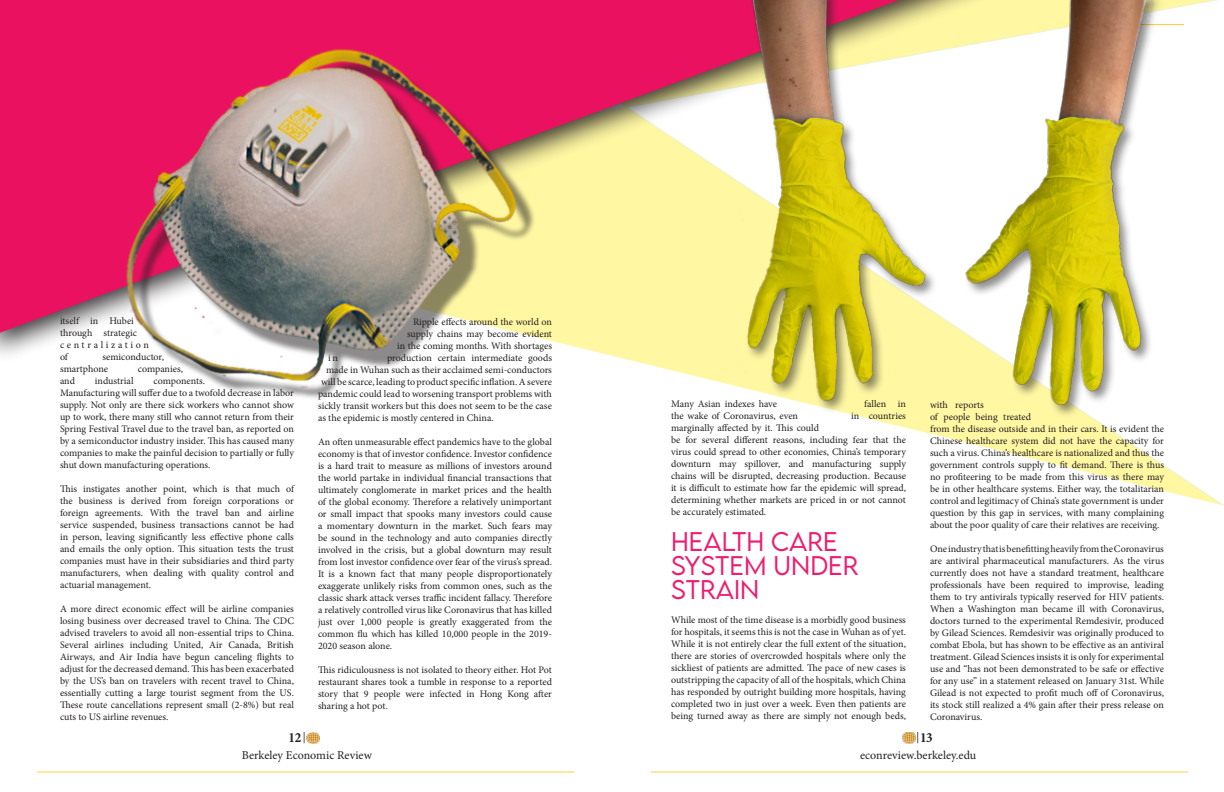
<style>
.page{position:relative;width:1224px;height:792px;background:#fff}
.page>*{position:absolute;margin:0;border:0;box-sizing:border-box;transform-origin:0 0}
.t1{font:300 24px/24px "LEMONMILK";color:#ee1c6f}
.t2{font:700 condensed 14px "Minion Pro";color:#231f20}
.t3{font:12px "Minion Pro";color:#231f20}
.t4{font:10px/12px "Minion Pro";color:#231f20;text-align:justify}
</style>
<div class="page">
<svg style="left:304px;top:732px;width:15px;height:11px"></svg>
<svg style="left:903px;top:732px;width:15px;height:11px"></svg>
<hr style="left:37px;top:772px;width:537px;height:1px;background:#ffcf3f">
<hr style="left:651px;top:772px;width:537px;height:1px;background:#ffcf3f">
<div style="left:0;top:0;width:1007px;height:364px;background:#231f20;opacity:.89"></div>
<svg style="left:0;top:0;width:707px;height:333px;background:#ed757e"></svg>
<img style="left:82px;top:0;width:457px;height:399px">
<img style="left:707px;top:0;width:474px;height:472px">
<p class="t4" style="left:60px;top:315px;width:91px;text-align:left">itself in Hubei through strategic centralization of</p>
<p class="t4" style="left:60px;top:351px;width:105px;text-indent:42px">semiconductor, smartphone</p>
<p class="t4" style="left:138px;top:363px;width:47px">companies,</p>
<p class="t4" style="left:60px;top:375px;width:17px">and</p>
<p class="t4" style="left:95px;top:375px;width:40px">industrial</p>
<p class="t4" style="left:60px;top:375px;width:236px;text-align:left;text-indent:94px">components.<br>Manufacturing will suffer due to a twofold decrease in labor supply. Not only are there sick workers who cannot show up to work, there many still who cannot return from their Spring Festival Travel due to the travel ban, as reported on by a semiconductor industry insider. This has caused many companies to make the painful decision to partially or fully shut down manufacturing operations.</p>
<p class="t4" style="left:60px;top:483px;width:236px">This instigates another point, which is that much of the business is derived from foreign corporations or foreign agreements. With the travel ban and airline service suspended, business transactions cannot be had in person, leaving significantly less effective phone calls and emails the only option. This situation tests the trust companies must have in their subsidiaries and third party manufacturers, when dealing with quality control and actuarial management.</p>
<p class="t4" style="left:60px;top:603px;width:236px">A more direct economic effect will be airline companies losing business over decreased travel to China. The CDC advised travelers to avoid all non-essential trips to China.<br>Several airlines including United, Air Canada, British Airways, and Air India have begun canceling flights to adjust for the decreased demand. This has been exacerbated by the US’s ban on travelers with recent travel to China, essentially cutting a large tourist segment from the US.<br>These route cancellations represent small (2-8%) but real cuts to US airline revenues.</p>
<p class="t4" style="left:397px;top:316px;width:157px;text-align:right">Ripple effects around the world on supply chains may become evident in the coming months. With shortages</p>
<p class="t4" style="left:328px;top:352px;width:11px">in</p>
<p class="t4" style="left:387px;top:352px;width:167px">production certain intermediate goods</p>
<p class="t4" style="left:326px;top:364px;width:227px">made in Wuhan such as their acclaimed semi-conductors</p>
<p class="t4" style="left:321px;top:376px;width:232px">will be scarce, leading to product specific inflation. A severe</p>
<p class="t4" style="left:318px;top:388px;width:235px">pandemic could lead to worsening transport problems with</p>
<p class="t4" style="left:318px;top:400px;width:235px">sickly transit workers but this does not seem to be the case</p>
<p class="t4" style="left:318px;top:412px;width:177px">as the epidemic is mostly centered in China.</p>
<p class="t4" style="left:318px;top:436px;width:236px">An often unmeasurable effect pandemics have to the global economy is that of investor confidence. Investor confidence is a hard trait to measure as millions of investors around the world partake in individual financial transactions that ultimately conglomerate in market prices and the health of the global economy. Therefore a relatively unimportant or small impact that spooks many investors could cause a momentary downturn in the market. Such fears may be sound in the technology and auto companies directly involved in the crisis, but a global downturn may result from lost investor confidence over fear of the virus’s spread.<br>It is a known fact that many people disproportionately exaggerate unlikely risks from common ones, such as the classic shark attack verses traffic incident fallacy. Therefore a relatively controlled virus like Coronavirus that has killed just over 1,000 people is greatly exaggerated from the common flu which has killed 10,000 people in the 2019- 2020 season alone.</p>
<p class="t4" style="left:318px;top:664px;width:236px">This ridiculousness is not isolated to theory either. Hot Pot restaurant shares took a tumble in response to a reported story that 9 people were infected in Hong Kong after sharing a hot pot.</p>
<p class="t4" style="left:671px;top:398px;width:107px">Many Asian indexes have</p>
<p class="t4" style="left:864px;top:398px;width:43px">fallen in</p>
<p class="t4" style="left:671px;top:410px;width:128px">the wake of Coronavirus, even</p>
<p class="t4" style="left:851px;top:410px;width:56px">in countries</p>
<p class="t4" style="left:671px;top:422px;width:236px;text-align:left">marginally affected by it. This could<br>be for several different reasons, including fear that the virus could spread to other economies, China’s temporary downturn may spillover, and manufacturing supply chains will be disrupted, decreasing production. Because it is difficult to estimate how far the epidemic will spread, determining whether markets are priced in or not cannot be accurately estimated.</p>
<p class="t1" style="left:671px;top:530px;width:189px">HEALTH CARE<br>SYSTEM UNDER<br>STRAIN</p>
<p class="t4" style="left:671px;top:614px;width:236px">While most of the time disease is a morbidly good business for hospitals, it seems this is not the case in Wuhan as of yet.<br>While it is not entirely clear the full extent of the situation, there are stories of overcrowded hospitals where only the sickliest of patients are admitted. The pace of new cases is outstripping the capacity of all of the hospitals, which China has responded by outright building more hospitals, having completed two in just over a week. Even then patients are being turned away as there are simply not enough beds,</p>
<p class="t4" style="left:930px;top:399px;width:236px;text-align:left">with reports<br>of people being treated<br>from the disease outside and in their cars. It is evident the Chinese healthcare system did not have the capacity for such a virus. China’s healthcare is nationalized and thus the government controls supply to fit demand. There is thus no profiteering to be made from this virus as there may be in other healthcare systems. Either way, the totalitarian control and legitimacy of China’s state government is under question by this gap in services, with many complaining about the poor quality of care their relatives are receiving.</p>
<p class="t4" style="left:930px;top:543px;width:236px">One industry that is benefitting heavily from the Coronavirus are antiviral pharmaceutical manufacturers. As the virus currently does not have a standard treatment, healthcare professionals have been required to improvise, leading them to try antivirals typically reserved for HIV patients.<br>When a Washington man became ill with Coronavirus, doctors turned to the experimental Remdesivir, produced by Gilead Sciences. Remdesivir was originally produced to combat Ebola, but has shown to be effective as an antiviral treatment. Gilead Sciences insists it is only for experimental use and “has not been demonstrated to be safe or effective for any use” in a statement released on January 31st. While Gilead is not expected to profit much off of Coronavirus, its stock still realized a 4% gain after their press release on Coronavirus.</p>
<h2 class="t2" style="left:289px;top:728px;width:14px">12</h2>
<h2 class="t2" style="left:920px;top:728px;width:14px">13</h2>
<p class="t3" style="left:242px;top:748px;width:132px">Berkeley Economic Review</p>
<p class="t3" style="left:860px;top:748px;width:118px">econreview.berkeley.edu</p>
</div>
